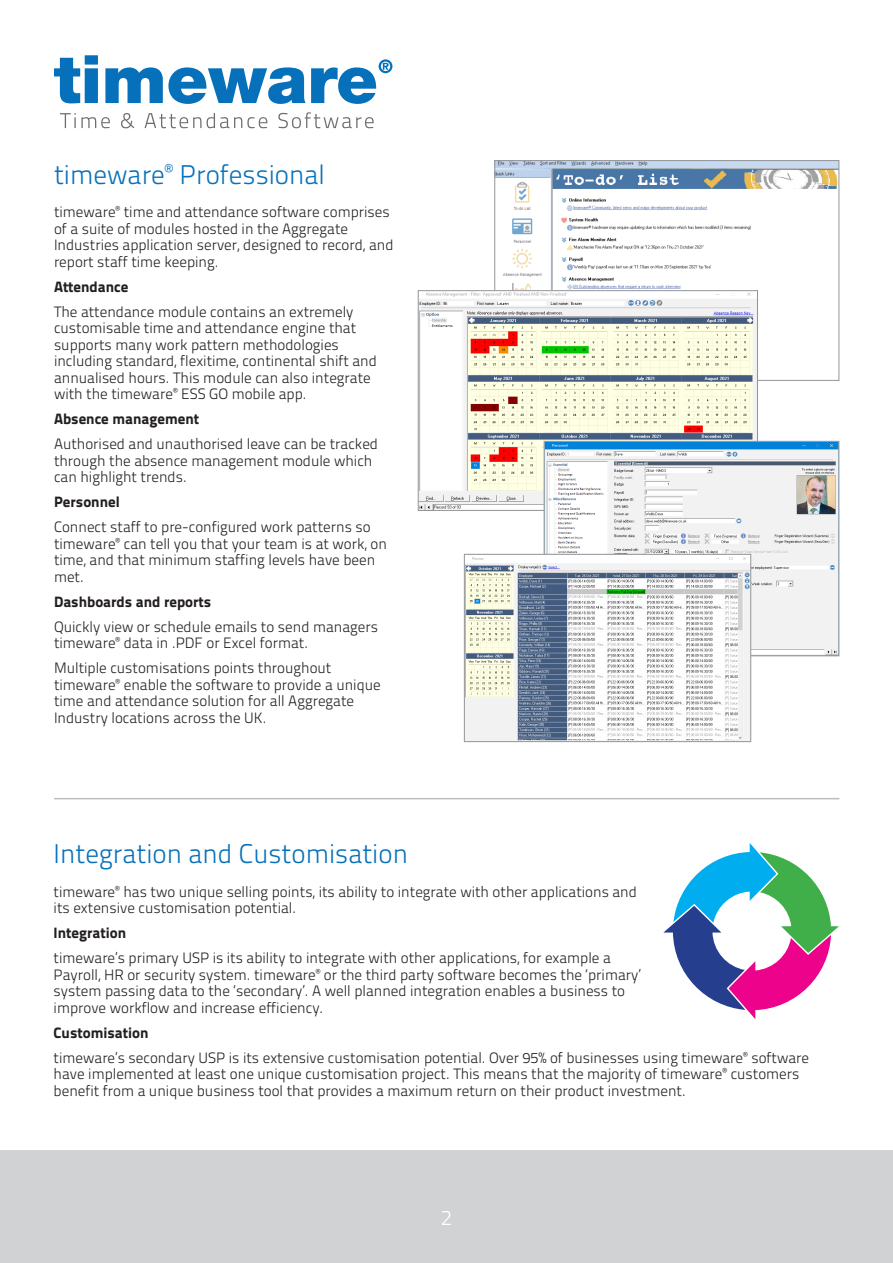
<style>
.page{position:relative;width:893px;height:1263px;background:#fff}
.page>*{position:absolute;margin:0;border:0;box-sizing:border-box;transform-origin:0 0}
.t1{font:27px "Titillium Text 22 L 250 wt";color:#0671ba}
.t2{font:21px "Titillium Text 22 L 250 wt";color:#fff}
.t3{font:15px/16.5px "Titillium Text 22 L 250 wt";color:#231f20}
.t4{font:15px "Titillium Text 22 L 999 wt";color:#231f20}
</style>
<div class="page">
<hr style="left:54px;top:798px;width:785px;height:1px;background:#bcbdc0">
<div style="left:0;top:1150px;width:893px;height:113px;background:#d1d2d4"></div>
<img style="left:496px;top:162px;width:341px;height:128px">
<div style="left:494px;top:160px;width:345px;height:221px;border:1px solid #939598"></div>
<img style="left:420px;top:292px;width:336px;height:217px">
<div style="left:418px;top:290px;width:340px;height:221px;border:1px solid #939598"></div>
<svg style="left:663px;top:843px;width:176px;height:176px"></svg>
<img style="left:546px;top:443px;width:291px;height:211px">
<div style="left:544px;top:441px;width:295px;height:215px;border:1px solid #939598"></div>
<img style="left:466px;top:556px;width:283px;height:184px">
<div style="left:464px;top:554px;width:287px;height:188px;border:1px solid #939598"></div>
<svg style="left:54px;top:55px;width:338px;height:49px"></svg>
<svg style="left:60px;top:112px;width:314px;height:16px"></svg>
<p class="t1" style="left:54px;top:155px;width:272px">timeware<sup>®</sup> Professional</p>
<p class="t3" style="left:54px;top:203px;width:341px">timeware<sup>®</sup> time and attendance software comprises of a suite of modules hosted in the Aggregate Industries application server, designed to record, and report staff time keeping.</p>
<p class="t4" style="left:54px;top:275px;width:76px">Attendance</p>
<p class="t3" style="left:54px;top:302px;width:324px">The attendance module contains an extremely customisable time and attendance engine that supports many work pattern methodologies including standard, flexitime, continental shift and annualised hours. This module can also integrate with the timeware<sup>®</sup> ESS GO mobile app.</p>
<p class="t4" style="left:54px;top:407px;width:147px">Absence management</p>
<p class="t3" style="left:54px;top:435px;width:326px">Authorised and unauthorised leave can be tracked through the absence management module which can highlight trends.</p>
<p class="t4" style="left:54px;top:490px;width:67px">Personnel</p>
<p class="t3" style="left:54px;top:518px;width:335px">Connect staff to pre-configured work patterns so timeware<sup>®</sup> can tell you that your team is at work, on time, and that minimum staffing levels have been met.</p>
<p class="t4" style="left:54px;top:590px;width:159px">Dashboards and reports</p>
<p class="t3" style="left:54px;top:618px;width:326px">Quickly view or schedule emails to send managers timeware<sup>®</sup> data in .PDF or Excel format.</p>
<p class="t3" style="left:54px;top:659px;width:328px">Multiple customisations points throughout timeware<sup>®</sup> enable the software to provide a unique time and attendance solution for all Aggregate Industry locations across the UK.</p>
<p class="t1" style="left:54px;top:834px;width:356px">Integration and Customisation</p>
<p class="t3" style="left:54px;top:882px;width:585px">timeware<sup>®</sup> has two unique selling points, its ability to integrate with other applications and its extensive customisation potential.</p>
<p class="t4" style="left:54px;top:921px;width:74px">Integration</p>
<p class="t3" style="left:54px;top:949px;width:589px">timeware’s primary USP is its ability to integrate with other applications, for example a Payroll, HR or security system. timeware<sup>®</sup> or the third party software becomes the ‘primary’ system passing data to the ‘secondary’. A well planned integration enables a business to improve workflow and increase efficiency.</p>
<p class="t4" style="left:54px;top:1021px;width:96px">Customisation</p>
<p class="t3" style="left:54px;top:1048px;width:757px">timeware’s secondary USP is its extensive customisation potential. Over 95% of businesses using timeware<sup>®</sup> software have implemented at least one unique customisation project. This means that the majority of timeware<sup>®</sup> customers benefit from a unique business tool that provides a maximum return on their product investment.</p>
<p class="t2" style="left:441px;top:1202px;width:13px">2</p>
</div>
